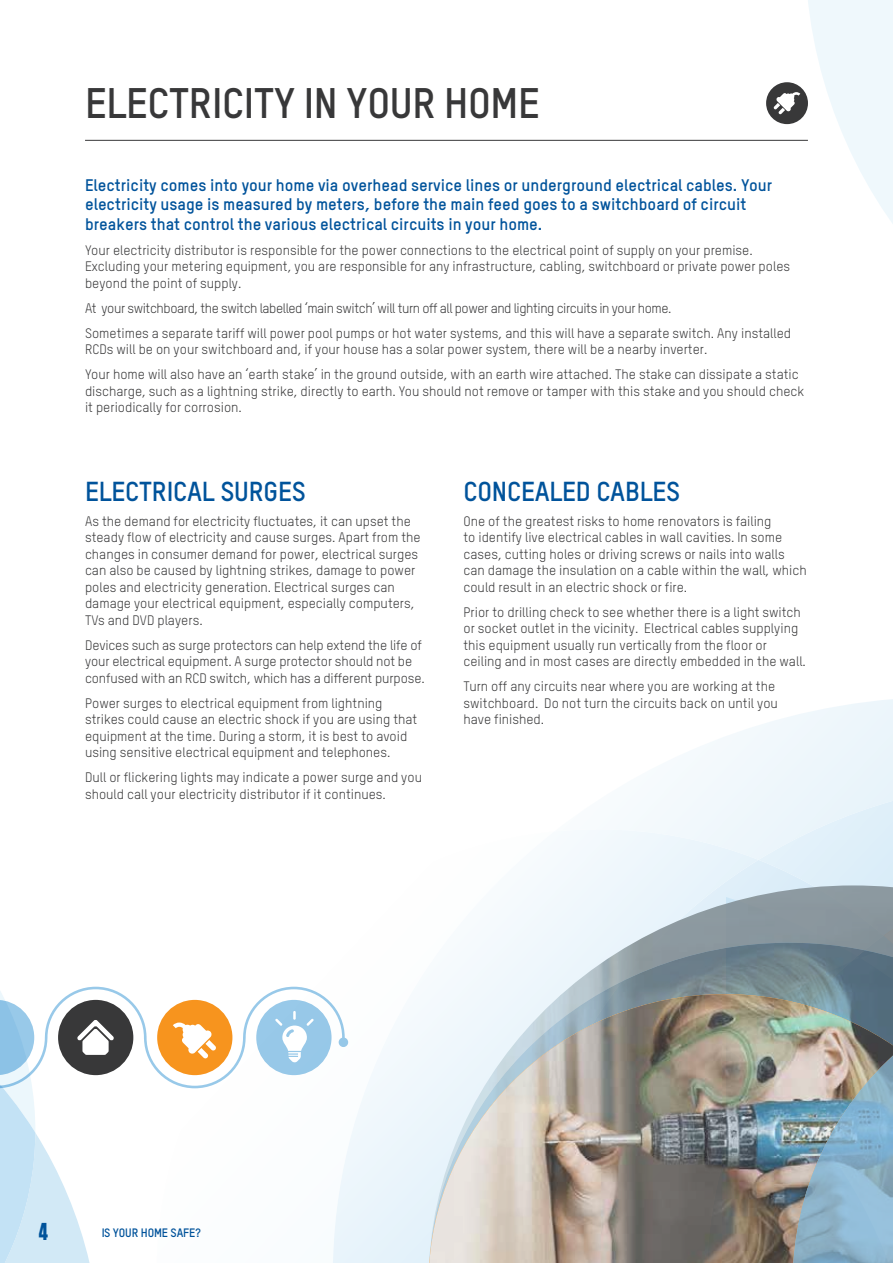
<style>
.page{position:relative;width:893px;height:1263px;background:#fff}
.page>*{position:absolute;margin:0;border:0;box-sizing:border-box;transform-origin:0 0}
.t1{font:700 42px "TSTAR";letter-spacing:-.01em;color:#383839}
.t2{font:700 27px "TSTAR";letter-spacing:-.01em;color:#00539b}
.t3{font:700 24.45px "Tungsten";color:#00539b}
.t4{font:700 16.5px/19.5px "TSTAR";color:#00539b}
.t5{font:13.5px/16.5px "TSTAR";color:#383839}
.t6{font:700 12px "TSTAR";letter-spacing:-.01em;color:#00539b}
</style>
<div class="page">
<svg style="left:630px;top:699px;width:263px;height:130px;fill:#f2f9fc"></svg>
<svg style="left:758px;top:780px;width:135px;height:51px;background:#e9f4fa"></svg>
<svg style="left:345px;top:829px;width:413px;height:434px"></svg>
<div style="left:520px;top:860px;width:206px;height:25px;background:#eff7fc"></div>
<hr style="left:85px;top:140px;width:723px;height:1px;background:#383839">
<div style="left:339px;top:1037px;width:9px;height:10px;background:#98c9e9;border-radius:50%"></div>
<svg style="left:0;top:986px;width:345px;height:277px"></svg>
<img style="left:429px;top:885px;width:297px;height:58px">
<img style="left:429px;top:943px;width:297px;height:51px">
<img style="left:429px;top:994px;width:297px;height:269px">
<img style="left:726px;top:854px;width:167px;height:409px">
<img style="left:792px;top:1050px;width:101px;height:213px">
<div style="left:766px;top:82px;width:42px;height:42px;background:#383839;border-radius:50%"></div>
<svg style="left:774px;top:0;width:119px;height:224px"></svg>
<h1 class="t1" style="left:85px;top:76px;width:456px">ELECTRICITY IN YOUR HOME</h1>
<p class="t4" style="left:85px;top:175px;width:689px">Electricity comes into your home via overhead service lines or underground electrical cables. Your electricity usage is measured by meters, before the main feed goes to a switchboard of circuit breakers that control the various electrical circuits in your home.</p>
<p class="t5" style="left:85px;top:241px;width:707px">Your electricity distributor is responsible for the power connections to the electrical point of supply on your premise.<br>Excluding your metering equipment, you are responsible for any infrastructure, cabling, switchboard or private power poles beyond the point of supply.</p>
<p class="t5" style="left:85px;top:295px;width:708px;line-height:25px">At your switchboard, the switch labelled ‘main switch’ will turn off all power and lighting circuits in your home.<br>Sometimes a separate tariff will power pool pumps or hot water systems, and this will have a separate switch. Any installed</p>
<p class="t5" style="left:85px;top:337px;width:715px;line-height:25px">RCDs will be on your switchboard and, if your house has a solar power system, there will be a nearby inverter.<br>Your home will also have an ‘earth stake’ in the ground outside, with an earth wire attached. The stake can dissipate a static</p>
<p class="t5" style="left:85px;top:382px;width:721px">discharge, such as a lightning strike, directly to earth. You should not remove or tamper with this stake and you should check it periodically for corrosion.</p>
<h2 class="t2" style="left:85px;top:474px;width:222px">ELECTRICAL SURGES</h2>
<p class="t5" style="left:85px;top:513px;width:337px">As the demand for electricity fluctuates, it can upset the steady flow of electricity and cause surges. Apart from the changes in consumer demand for power, electrical surges can also be caused by lightning strikes, damage to power poles and electricity generation. Electrical surges can damage your electrical equipment, especially computers, TVs and DVD players.</p>
<p class="t5" style="left:85px;top:637px;width:341px">Devices such as surge protectors can help extend the life of your electrical equipment. A surge protector should not be confused with an RCD switch, which has a different purpose.</p>
<p class="t5" style="left:85px;top:695px;width:334px">Power surges to electrical equipment from lightning strikes could cause an electric shock if you are using that equipment at the time. During a storm, it is best to avoid using sensitive electrical equipment and telephones.</p>
<p class="t5" style="left:85px;top:769px;width:339px">Dull or flickering lights may indicate a power surge and you should call your electricity distributor if it continues.</p>
<h2 class="t2" style="left:463px;top:474px;width:218px">CONCEALED CABLES</h2>
<p class="t5" style="left:463px;top:513px;width:345px">One of the greatest risks to home renovators is failing<br>to identify live electrical cables in wall cavities. In some cases, cutting holes or driving screws or nails into walls can damage the insulation on a cable within the wall, which could result in an electric shock or fire.</p>
<p class="t5" style="left:463px;top:604px;width:344px">Prior to drilling check to see whether there is a light switch or socket outlet in the vicinity. Electrical cables supplying this equipment usually run vertically from the floor or ceiling and in most cases are directly embedded in the wall.</p>
<p class="t5" style="left:463px;top:678px;width:316px">Turn off any circuits near where you are working at the switchboard. Do not turn the circuits back on until you have finished.</p>
<h3 class="t3" style="left:39px;top:1219px;width:11px">4</h3>
<p class="t6" style="left:101px;top:1225px;width:101px">IS YOUR HOME SAFE?</p>
</div>
